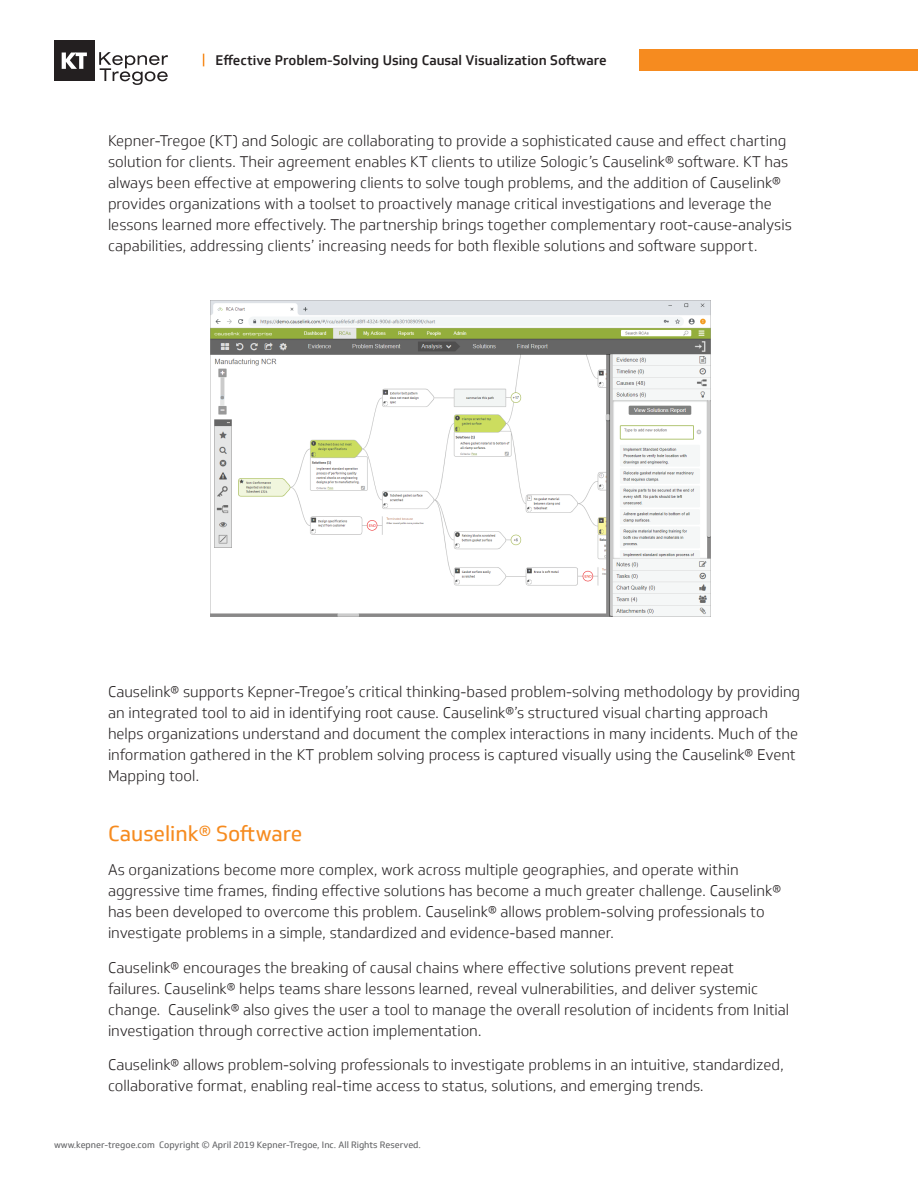
<style>
.page{position:relative;width:918px;height:1188px;background:#fff}
.page>*{position:absolute;margin:0;border:0;box-sizing:border-box;transform-origin:0 0}
.t1{font:21px "Soleto";color:#f68b1f}
.t2{font:300 15px/21px "Soleto";color:#231f20}
.t3{font:500 13.5px "Soleto";color:#231f20}
.t4{font:9px "Soleto";color:#636466}
</style>
<div class="page">
<svg style="left:99px;top:52px;width:69px;height:33px"></svg>
<div style="left:54px;top:40px;width:40px;height:41px;background:#231f20"></div>
<svg style="left:62px;top:53px;width:25px;height:16px"></svg>
<div style="left:639px;top:49px;width:279px;height:21px;background:#f68b1f"></div>
<svg style="left:203px;top:54px;width:1px;height:12px"></svg>
<img style="left:211px;top:301px;width:499px;height:315px">
<p class="t3" style="left:216px;top:52px;width:393px">Effective Problem-Solving Using Causal Visualization Software</p>
<p class="t2" style="left:108px;top:130px;width:685px">Kepner-Tregoe (KT) and Sologic are collaborating to provide a sophisticated cause and effect charting solution for clients. Their agreement enables KT clients to utilize Sologic’s Causelink® software. KT has always been effective at empowering clients to solve tough problems, and the addition of Causelink® provides organizations with a toolset to proactively manage critical investigations and leverage the lessons learned more effectively. The partnership brings together complementary root-cause-analysis capabilities, addressing clients’ increasing needs for both flexible solutions and software support.</p>
<p class="t2" style="left:108px;top:681px;width:694px">Causelink® supports Kepner-Tregoe’s critical thinking-based problem-solving methodology by providing an integrated tool to aid in identifying root cause. Causelink®’s structured visual charting approach helps organizations understand and document the complex interactions in many incidents. Much of the information gathered in the KT problem solving process is captured visually using the Causelink® Event Mapping tool.</p>
<h1 class="t1" style="left:108px;top:821px;width:196px">Causelink® Software</h1>
<p class="t2" style="left:108px;top:859px;width:675px">As organizations become more complex, work across multiple geographies, and operate within aggressive time frames, finding effective solutions has become a much greater challenge. Causelink® has been developed to overcome this problem. Causelink® allows problem-solving professionals to investigate problems in a simple, standardized and evidence-based manner.</p>
<p class="t2" style="left:108px;top:957px;width:683px">Causelink® encourages the breaking of causal chains where effective solutions prevent repeat failures. Causelink® helps teams share lessons learned, reveal vulnerabilities, and deliver systemic change. Causelink® also gives the user a tool to manage the overall resolution of incidents from Initial investigation through corrective action implementation.</p>
<p class="t2" style="left:108px;top:1054px;width:678px">Causelink® allows problem-solving professionals to investigate problems in an intuitive, standardized, collaborative format, enabling real-time access to status, solutions, and emerging trends.</p>
<p class="t4" style="left:54px;top:1140px;width:368px">www.kepner-tregoe.com Copyright © April 2019 Kepner-Tregoe, Inc. All Rights Reserved.</p>
</div>
